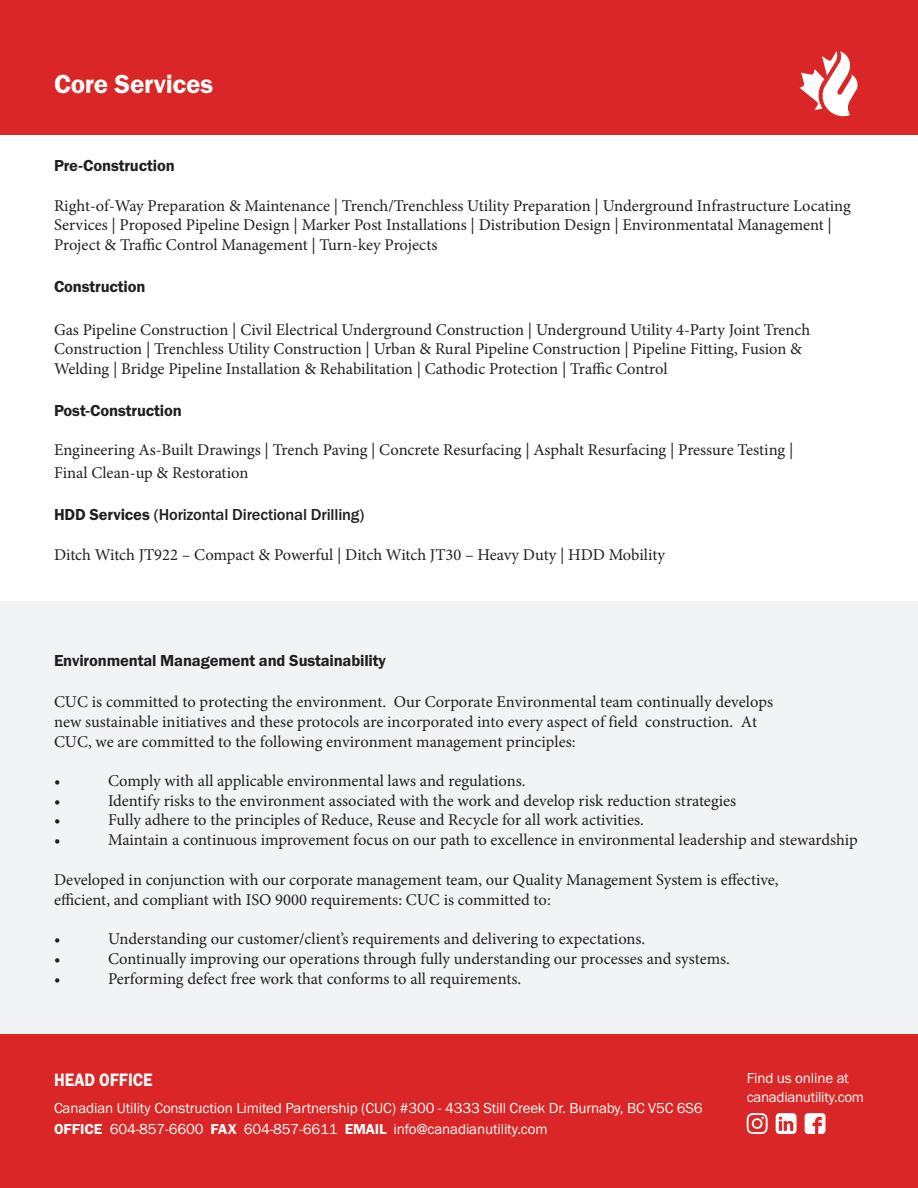
<style>
.page{position:relative;width:918px;height:1188px;background:#fff}
.page>*{position:absolute;margin:0;border:0;box-sizing:border-box;transform-origin:0 0}
.t1{font:27px "Franklin Gothic URW Dem";letter-spacing:-.01em;color:#fff}
.t2{font:18.6px "Franklin Gothic URW Dem";color:#fff;scale:.88 1}
.t3{font:16.5px/19.8px "Minion Pro";color:#231f20}
.t4{font:16.5px "Franklin Gothic URW Dem";letter-spacing:-.01em;color:#231f20}
.t5{font:500 16.5px "Franklin Gothic URW";letter-spacing:-.01em;color:#231f20}
.t6{font:15px/21px "Franklin Gothic URW Boo";letter-spacing:-.01em;color:#fff}
.s1{font-family:"Franklin Gothic URW Dem";font-weight:400}
.s2{font-family:"Franklin Gothic URW Dem"}
</style>
<div class="page">
<div style="left:0;top:1034px;width:918px;height:154px;background:#da2626"></div>
<div style="left:0;top:0;width:918px;height:135px;background:#da2626"></div>
<div style="left:0;top:602px;width:918px;height:432px;background:#f2f3f4"></div>
<svg style="left:805px;top:1113px;width:21px;height:21px"></svg>
<svg style="left:776px;top:1113px;width:21px;height:21px"></svg>
<svg style="left:747px;top:1113px;width:21px;height:21px"></svg>
<svg style="left:800px;top:51px;width:58px;height:66px"></svg>
<p class="t1" style="left:54px;top:67px;width:161px">Core Services</p>
<p class="t4" style="left:54px;top:155px;width:122px">Pre-Construction</p>
<p class="t3" style="left:54px;top:196px;width:798px">Right-of-Way Preparation &amp; Maintenance | Trench/Trenchless Utility Preparation | Underground Infrastructure Locating<br>Services | Proposed Pipeline Design | Marker Post Installations | Distribution Design | Environmentatal Management |<br>Project &amp; Traffic Control Management | Turn-key Projects</p>
<p class="t4" style="left:54px;top:277px;width:93px">Construction</p>
<p class="t3" style="left:54px;top:319px;width:758px">Gas Pipeline Construction | Civil Electrical Underground Construction | Underground Utility 4-Party Joint Trench<br>Construction | Trenchless Utility Construction | Urban &amp; Rural Pipeline Construction | Pipeline Fitting, Fusion &amp;<br>Welding | Bridge Pipeline Installation &amp; Rehabilitation | Cathodic Protection | Traffic Control</p>
<p class="t4" style="left:54px;top:400px;width:129px">Post-Construction</p>
<p class="t3" style="left:54px;top:439px;width:741px;line-height:22.5px">Engineering As-Built Drawings | Trench Paving | Concrete Resurfacing | Asphalt Resurfacing | Pressure Testing |<br>Final Clean-up &amp; Restoration</p>
<p class="t5" style="left:54px;top:504px;width:312px"><span class="s1">HDD Services</span> (Horizontal Directional Drilling)</p>
<p class="t3" style="left:54px;top:544px;width:613px">Ditch Witch JT922 – Compact &amp; Powerful | Ditch Witch JT30 – Heavy Duty | HDD Mobility</p>
<p class="t4" style="left:54px;top:650px;width:333px">Environmental Management and Sustainability</p>
<p class="t3" style="left:54px;top:692px;width:721px">CUC is committed to protecting the environment. Our Corporate Environmental team continually develops new sustainable initiatives and these protocols are incorporated into every aspect of field construction. At<br>CUC, we are committed to the following environment management principles:</p>
<p class="t3" style="left:54px;top:771px;width:8px">•</p>
<p class="t3" style="left:108px;top:771px;width:419px">Comply with all applicable environmental laws and regulations.</p>
<p class="t3" style="left:54px;top:790px;width:8px">•</p>
<p class="t3" style="left:108px;top:790px;width:630px">Identify risks to the environment associated with the work and develop risk reduction strategies</p>
<p class="t3" style="left:54px;top:810px;width:8px">•</p>
<p class="t3" style="left:108px;top:810px;width:537px">Fully adhere to the principles of Reduce, Reuse and Recycle for all work activities.</p>
<p class="t3" style="left:54px;top:830px;width:8px">•</p>
<p class="t3" style="left:108px;top:830px;width:751px">Maintain a continuous improvement focus on our path to excellence in environmental leadership and stewardship</p>
<p class="t3" style="left:54px;top:870px;width:726px">Developed in conjunction with our corporate management team, our Quality Management System is effective, efficient, and compliant with ISO 9000 requirements: CUC is committed to:</p>
<p class="t3" style="left:54px;top:929px;width:8px">•</p>
<p class="t3" style="left:108px;top:929px;width:539px">Understanding our customer/client’s requirements and delivering to expectations.</p>
<p class="t3" style="left:54px;top:949px;width:8px">•</p>
<p class="t3" style="left:108px;top:949px;width:623px">Continually improving our operations through fully understanding our processes and systems.</p>
<p class="t3" style="left:54px;top:969px;width:8px">•</p>
<p class="t3" style="left:108px;top:969px;width:415px">Performing defect free work that conforms to all requirements.</p>
<p class="t2" style="left:54px;top:1068px;width:114px">HEAD OFFICE</p>
<p class="t6" style="left:54px;top:1097px;width:650px">Canadian Utility Construction Limited Partnership (CUC) #300 - 4333 Still Creek Dr. Burnaby, BC V5C 6S6<br><span class="s2">OFFICE</span> 604-857-6600 <span class="s2">FAX</span> 604-857-6611 <span class="s2">EMAIL</span> info@canadianutility.com</p>
<p class="t6" style="left:747px;top:1067px;width:104px">Find us online at</p>
<p class="t6" style="left:747px;top:1086px;width:119px">canadianutility.com</p>
</div>
